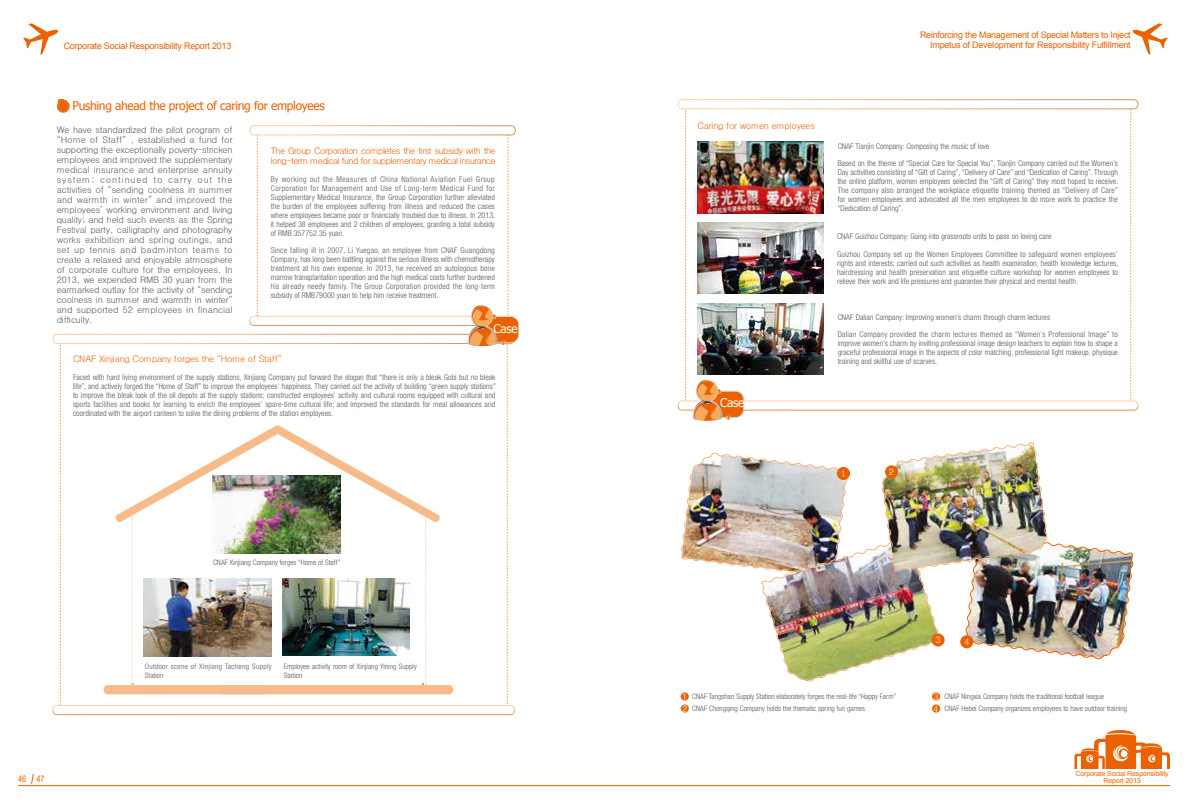
<style>
.page{position:relative;width:1191px;height:808px;background:#fff}
.page>*{position:absolute;margin:0;border:0;box-sizing:border-box;transform-origin:0 0}
.t1{font:12px "Tahoma";letter-spacing:-.025em;color:#eb6100}
.t2{font:12px "Tahoma";letter-spacing:-.025em;color:#fff}
.t3{font:9px/10px "Dotum";color:#595757;text-align:justify}
.t4{font:9px/10px "Arial";letter-spacing:-.025em;color:#eb6100;text-align:right}
.t5{font:9px/10px "Dotum";letter-spacing:-.06em;color:#eb6100}
.t6{font:9px "Dotum";letter-spacing:-.025em;color:#eb6100}
.t7{font:9px/12px "Dotum";color:#fff}
.t8{font:9px "Arial Narrow";color:#eb6100}
.t9{font:300 condensed 8px/9px "Helvetica Neue LT Std";letter-spacing:.005em;color:#595757;text-align:justify}
.t10{font:300 condensed 8px/17.5px "Helvetica Neue LT Std";letter-spacing:.03em;color:#595757}
.t11{font:300 condensed 7.5px/9px "Helvetica Neue LT Std";letter-spacing:.005em;color:#595757}
.t12{font:300 condensed 7.5px/9px "Helvetica Neue LT Std";letter-spacing:.04em;color:#595757}
.t13{font:7px/6.4px "Arial";letter-spacing:-.02em;color:#eb6100;text-align:center}
</style>
<div class="page">
<svg style="left:52px;top:704px;width:463px;height:11px"></svg>
<svg style="left:249px;top:125px;width:267px;height:11px"></svg>
<svg style="left:57px;top:99px;width:12px;height:14px"></svg>
<img style="left:104px;top:425px;width:349px;height:269px">
<svg style="left:52px;top:306px;width:467px;height:40px"></svg>
<svg style="left:677px;top:99px;width:461px;height:11px"></svg>
<img style="left:697px;top:142px;width:126px;height:71px">
<img style="left:697px;top:222px;width:126px;height:72px">
<img style="left:697px;top:303px;width:126px;height:72px">
<div style="left:680px;top:692px;width:9px;height:8px;background:#eb6100;border-radius:50%"></div>
<svg style="left:680px;top:704px;width:9px;height:9px"></svg>
<div style="left:932px;top:692px;width:8px;height:8px;background:#eb6100;border-radius:50%"></div>
<img style="left:681px;top:442px;width:453px;height:240px">
<div style="left:837px;top:467px;width:13px;height:13px;background:#eb6100;border-radius:50%"></div>
<div style="left:885px;top:465px;width:13px;height:13px;background:#eb6100;border-radius:50%"></div>
<div style="left:931px;top:633px;width:13px;height:13px;background:#eb6100;border-radius:50%"></div>
<div style="left:960px;top:635px;width:13px;height:13px;background:#eb6100;border-radius:50%"></div>
<div style="left:932px;top:704px;width:8px;height:9px;background:#eb6100;border-radius:50%"></div>
<svg style="left:677px;top:381px;width:461px;height:40px"></svg>
<hr style="left:18px;top:785px;width:1152px;height:1px;background:#eb6100">
<svg style="left:31px;top:774px;width:3px;height:10px"></svg>
<svg style="left:1074px;top:730px;width:96px;height:39px"></svg>
<svg style="left:23px;top:23px;width:36px;height:32px"></svg>
<svg style="left:1132px;top:23px;width:35px;height:32px"></svg>
<p class="t4" style="left:64px;top:41px;width:169px">Corporate Social Responsibility Report 2013</p>
<h1 class="t1" style="left:72px;top:98px;width:254px">Pushing ahead the project of caring for employees</h1>
<p class="t3" style="left:57px;top:125px;width:177px">We have standardized the pilot program of “Home of Staff” , established a fund for supporting the exceptionally poverty-stricken employees and improved the supplementary medical insurance and enterprise annuity system; continued to carry out the activities of “sending coolness in summer and warmth in winter” and improved the employees’ working environment and living quality; and held such events as the Spring Festival party, calligraphy and photography works exhibition and spring outings, and set up tennis and badminton teams to create a relaxed and enjoyable atmosphere of corporate culture for the employees. In 2013, we expended RMB 30 yuan from the earmarked outlay for the activity of “sending coolness in summer and warmth in winter” and supported 52 employees in financial difficulty.</p>
<p class="t5" style="left:271px;top:146px;width:226px">The Group Corporation completes the first subsidy with the long-term medical fund for supplementary medical insurance</p>
<p class="t9" style="left:271px;top:174px;width:226px">By working out the Measures of China National Aviation Fuel Group Corporation for Management and Use of Long-term Medical Fund for Supplementary Medical Insurance, the Group Corporation further alleviated the burden of the employees suffering from illness and reduced the cases where employees became poor or financially troubled due to illness. In 2013, it helped 38 employees and 2 children of employees, granting a total subsidy of RMB 357752.35 yuan.</p>
<p class="t9" style="left:271px;top:246px;width:226px">Since falling ill in 2007, Li Yuegao, an employee from CNAF Guangdong Company, has long been battling against the serious illness with chemotherapy treatment at his own expense. In 2013, he received an autologous bone marrow transplantation operation and the high medical costs further burdened his already needy family. The Group Corporation provided the long-term subsidy of RMB79000 yuan to help him receive treatment.</p>
<h1 class="t2" style="left:493px;top:321px;width:26px">Case</h1>
<p class="t6" style="left:73px;top:355px;width:210px">CNAF Xinjiang Company forges the “Home of Staff”</p>
<p class="t9" style="left:73px;top:373px;width:424px">Faced with hard living environment of the supply stations, Xinjiang Company put forward the slogan that “there is only a bleak Gobi but no bleak life”, and actively forged the “Home of Staff” to improve the employees’ happiness. They carried out the activity of building “green supply stations” to improve the bleak look of the oil depots at the supply stations; constructed employees’ activity and cultural rooms equipped with cultural and sports facilities and books for learning to enrich the employees’ spare-time cultural life; and improved the standards for meal allowances and coordinated with the airport canteen to solve the dining problems of the station employees.</p>
<p class="t8" style="left:18px;top:772px;width:28px">46 47</p>
<p class="t11" style="left:213px;top:557px;width:129px">CNAF Xinjiang Company forges “Home of Staff”</p>
<p class="t12" style="left:145px;top:661px;width:128px">Outdoor scene of Xinjiang Tacheng Supply<br>Station</p>
<p class="t11" style="left:284px;top:661px;width:135px">Employee activity room of Xinjiang Yining Supply<br>Station</p>
<p class="t4" style="left:920px;top:30px;width:212px">Reinforcing the Management of Special Matters to Inject<br>Impetus of Development for Responsibility Fulfillment</p>
<p class="t6" style="left:697px;top:121px;width:119px">Caring for women employees</p>
<h1 class="t2" style="left:720px;top:395px;width:26px">Case</h1>
<p class="t9" style="left:837px;top:137px;width:282px;line-height:17.5px">CNAF Tianjin Company: Composing the music of love<br>Based on the theme of “Special Care for Special You”, Tianjin Company carried out the Women’s</p>
<p class="t9" style="left:837px;top:168px;width:282px">Day activities consisting of “Gift of Caring”, “Delivery of Care” and “Dedication of Caring”. Through the online platform, women employees selected the “Gift of Caring” they most hoped to receive.<br>The company also arranged the workplace etiquette training themed as “Delivery of Care” for women employees and advocated all the men employees to do more work to practice the “Dedication of Caring”.</p>
<p class="t9" style="left:837px;top:228px;width:282px;line-height:17.5px">CNAF Guizhou Company: Going into grassroots units to pass on loving care<br>Guizhou Company set up the Women Employees Committee to safeguard women employees’</p>
<p class="t9" style="left:837px;top:258px;width:283px">rights and interests; carried out such activities as health examination, health knowledge lectures, hairdressing and health preservation and etiquette culture workshop for women employees to relieve their work and life pressures and guarantee their physical and mental health.</p>
<p class="t10" style="left:837px;top:308px;width:282px">CNAF Dalian Company: Improving women’s charm through charm lectures<br>Dalian Company provided the charm lectures themed as “Women’s Professional Image” to</p>
<p class="t9" style="left:837px;top:339px;width:282px">improve women’s charm by inviting professional image design teachers to explain how to shape a graceful professional image in the aspects of color matching, professional light makeup, physique training and skillful use of scarves.</p>
<p class="t7" style="left:840px;top:467px;width:7px">1</p>
<p class="t7" style="left:889px;top:466px;width:7px">2</p>
<p class="t7" style="left:935px;top:634px;width:7px">3</p>
<p class="t7" style="left:964px;top:636px;width:7px">4</p>
<p class="t7" style="left:682px;top:690px;width:7px">1<br>2</p>
<p class="t7" style="left:933px;top:690px;width:7px">3</p>
<p class="t11" style="left:692px;top:692px;width:205px">CNAF Tangshan Supply Station elaborately forges the real-life “Happy Farm”</p>
<p class="t11" style="left:944px;top:692px;width:161px">CNAF Ningxia Company holds the traditional football league</p>
<p class="t11" style="left:692px;top:704px;width:174px">CNAF Chongqing Company holds the thematic spring fun games</p>
<p class="t11" style="left:944px;top:704px;width:184px">CNAF Hebei Company organizes employees to have outdoor training</p>
<p class="t7" style="left:933px;top:702px;width:7px">4</p>
<p class="t13" style="left:1075px;top:771px;width:95px">Corporate Social Responsibility<br>Report 2013</p>
</div>
